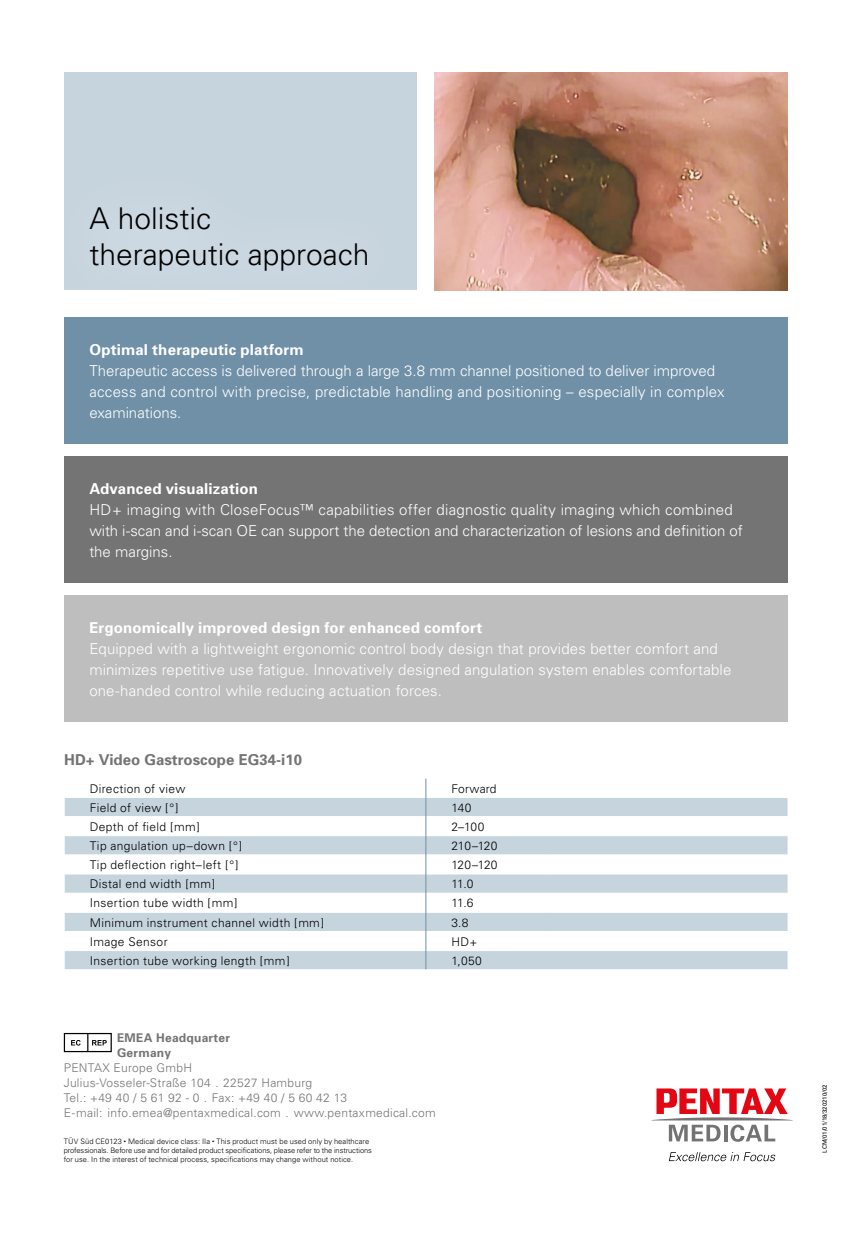
<style>
.page{position:relative;width:851px;height:1234px;background:#fff}
.page>*{position:absolute;margin:0;border:0;box-sizing:border-box;transform-origin:0 0}
.t1{font:300 30px/36px "Univers";color:#000}
.t2{font:300 15px/21px "Univers";letter-spacing:.01em;color:#fff}
.t3{font:700 15px "Univers";letter-spacing:.015em;color:#fff}
.t4{font:700 15px "Univers";color:#757474}
.t5{font:300 12px "Univers";letter-spacing:.03em;color:#000}
.t6{font:300 12px/15px "Univers";letter-spacing:.02em;color:#757474}
.t7{font:700 12px/15px "Univers";letter-spacing:.02em;color:#757474}
.t8{font:300 12px "Univers";letter-spacing:.01em;color:#000}
.t9{font:300 7.5px/9px "Univers";letter-spacing:.005em;color:#000}
.t10{font:6px "Univers";color:#000}
.s1{font-size:4.5px}
</style>
<div class="page">
<div style="left:64px;top:1032px;width:48px;height:19px;border:1px solid #000"></div>
<svg style="left:71px;top:1033px;width:36px;height:18px"></svg>
<div style="left:64px;top:72px;width:352px;height:218px;background:#c6d4de"></div>
<svg style="left:651px;top:1088px;width:141px;height:53px"></svg>
<svg style="left:669px;top:1152px;width:106px;height:8px"></svg>
<img style="left:434px;top:72px;width:353px;height:218px">
<svg style="left:65px;top:797px;width:722px;height:172px;fill:#c6d4de"></svg>
<hr style="left:64px;top:816px;width:361px;height:1px;background:#fff">
<hr style="left:426px;top:816px;width:120px;height:1px;background:#fff">
<hr style="left:546px;top:816px;width:121px;height:1px;background:#fff">
<hr style="left:667px;top:816px;width:120px;height:1px;background:#fff">
<hr style="left:64px;top:835px;width:361px;height:1px;background:#fff">
<hr style="left:426px;top:835px;width:120px;height:1px;background:#fff">
<hr style="left:546px;top:835px;width:121px;height:1px;background:#fff">
<hr style="left:667px;top:835px;width:120px;height:1px;background:#fff">
<hr style="left:64px;top:854px;width:361px;height:1px;background:#fff">
<hr style="left:426px;top:854px;width:120px;height:1px;background:#fff">
<hr style="left:546px;top:854px;width:121px;height:1px;background:#fff">
<hr style="left:667px;top:854px;width:120px;height:1px;background:#fff">
<hr style="left:64px;top:873px;width:361px;height:1px;background:#fff">
<hr style="left:426px;top:873px;width:120px;height:1px;background:#fff">
<hr style="left:546px;top:873px;width:121px;height:1px;background:#fff">
<hr style="left:667px;top:873px;width:120px;height:1px;background:#fff">
<hr style="left:64px;top:892px;width:361px;height:1px;background:#fff">
<hr style="left:426px;top:892px;width:120px;height:1px;background:#fff">
<hr style="left:546px;top:892px;width:121px;height:1px;background:#fff">
<hr style="left:667px;top:892px;width:120px;height:1px;background:#fff">
<hr style="left:64px;top:911px;width:361px;height:1px;background:#fff">
<hr style="left:426px;top:911px;width:120px;height:1px;background:#fff">
<hr style="left:546px;top:911px;width:121px;height:1px;background:#fff">
<hr style="left:667px;top:911px;width:120px;height:1px;background:#fff">
<hr style="left:64px;top:930px;width:361px;height:1px;background:#fff">
<hr style="left:426px;top:930px;width:120px;height:1px;background:#fff">
<hr style="left:546px;top:930px;width:121px;height:1px;background:#fff">
<hr style="left:667px;top:930px;width:120px;height:1px;background:#fff">
<hr style="left:64px;top:950px;width:361px;height:1px;background:#fff">
<hr style="left:426px;top:950px;width:120px;height:1px;background:#fff">
<hr style="left:546px;top:950px;width:121px;height:1px;background:#fff">
<hr style="left:667px;top:950px;width:120px;height:1px;background:#fff">
<svg style="left:64px;top:798px;width:1px;height:171px"></svg>
<svg style="left:425px;top:778px;width:1px;height:191px"></svg>
<div style="left:64px;top:317px;width:723px;height:126px;background:#6f90a7"></div>
<div style="left:64px;top:456px;width:723px;height:126px;background:#757474"></div>
<div style="left:64px;top:595px;width:723px;height:126px;background:#bebebe"></div>
<h1 class="t1" style="left:89px;top:200px;width:282px">A holistic<br>therapeutic approach</h1>
<p class="t3" style="left:89px;top:340px;width:216px">Optimal therapeutic platform</p>
<p class="t2" style="left:89px;top:360px;width:636px">Therapeutic access is delivered through a large 3.8 mm channel positioned to deliver improved access and control with precise, predictable handling and positioning – especially in complex examinations.</p>
<p class="t3" style="left:89px;top:479px;width:170px">Advanced visualization</p>
<p class="t2" style="left:89px;top:499px;width:654px">HD+ imaging with CloseFocus™ capabilities offer diagnostic quality imaging which combined with i-scan and i-scan OE can support the detection and characterization of lesions and definition of the margins.</p>
<p class="t3" style="left:89px;top:618px;width:394px">Ergonomically improved design for enhanced comfort</p>
<p class="t2" style="left:89px;top:637px;width:643px">Equipped with a lightweight ergonomic control body design that provides better comfort and minimizes repetitive use fatigue. Innovatively designed angulation system enables comfortable one-handed control while reducing actuation forces.</p>
<p class="t4" style="left:64px;top:750px;width:239px">HD+ Video Gastroscope EG34-i10</p>
<p class="t5" style="left:90px;top:781px;width:97px">Direction of view</p>
<p class="t8" style="left:451px;top:781px;width:47px">Forward</p>
<p class="t5" style="left:90px;top:800px;width:90px">Field of view [°]</p>
<p class="t5" style="left:451px;top:800px;width:22px">140</p>
<p class="t5" style="left:90px;top:819px;width:112px">Depth of field [mm]</p>
<p class="t5" style="left:451px;top:819px;width:34px">2–100</p>
<p class="t5" style="left:90px;top:838px;width:154px">Tip angulation up–down [°]</p>
<p class="t5" style="left:451px;top:838px;width:48px">210–120</p>
<p class="t5" style="left:90px;top:857px;width:150px">Tip deflection right–left [°]</p>
<p class="t5" style="left:451px;top:857px;width:48px">120–120</p>
<p class="t5" style="left:90px;top:876px;width:127px">Distal end width [mm]</p>
<p class="t5" style="left:451px;top:876px;width:24px">11.0</p>
<p class="t5" style="left:90px;top:895px;width:149px">Insertion tube width [mm]</p>
<p class="t5" style="left:451px;top:895px;width:24px">11.6</p>
<p class="t5" style="left:90px;top:914px;width:236px">Minimum instrument channel width [mm]</p>
<p class="t5" style="left:451px;top:914px;width:19px">3.8</p>
<p class="t5" style="left:90px;top:934px;width:79px">Image Sensor</p>
<p class="t5" style="left:451px;top:934px;width:28px">HD+</p>
<p class="t5" style="left:90px;top:953px;width:201px">Insertion tube working length [mm]</p>
<p class="t5" style="left:451px;top:953px;width:32px">1,050</p>
<p class="t7" style="left:117px;top:1029px;width:115px">EMEA Headquarter<br>Germany</p>
<p class="t6" style="left:64px;top:1059px;width:373px">PENTAX Europe GmbH<br>Julius-Vosseler-Straße 104 . 22527 Hamburg<br>Tel.: +49 40 / 5 61 92 - 0 . Fax: +49 40 / 5 60 42 13<br>E-mail: info.emea@pentaxmedical.com . www.pentaxmedical.com</p>
<p class="t9" style="left:64px;top:1136px;width:309px">TÜV Süd CE0123 <span class="s1">•</span> Medical device class: IIa <span class="s1">•</span> This product must be used only by healthcare professionals. Before use and for detailed product specifications, please refer to the instructions for use. In the interest of technical process, specifications may change without notice.</p>
<p class="t10" style="left:821px;top:1152px;width:70px;rotate:-90deg">LCM/01/01/18/320210/02</p>
</div>
